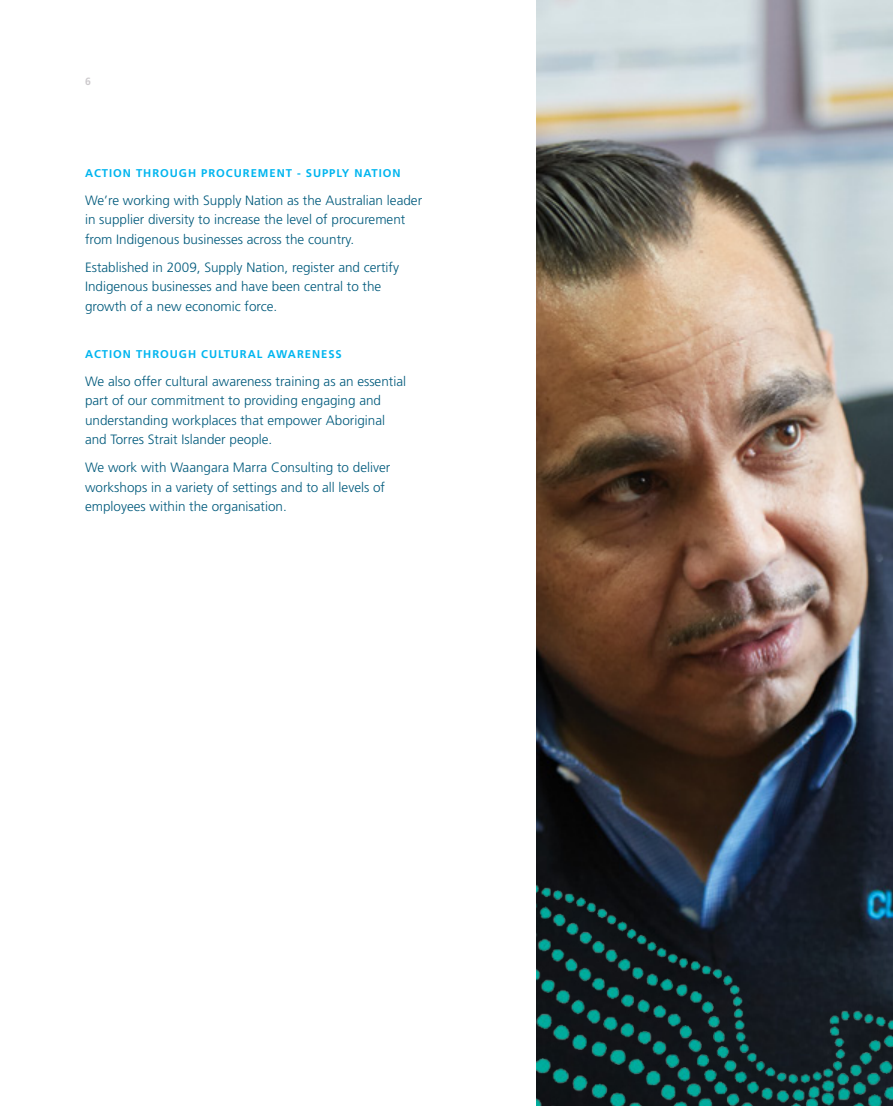
<style>
.page{position:relative;width:893px;height:1106px;background:#fff}
.page>*{position:absolute;margin:0;border:0;box-sizing:border-box;transform-origin:0 0}
.t1{font:300 13.5px/19.5px "Frutiger LT Std";color:#005a7c}
.t2{font:700 11.25px "Frutiger LT Std";letter-spacing:.085em;color:#00b5ef}
.t3{font:700 10.5px "Frutiger LT Std";color:#cdcacd}
</style>
<div class="page">
<img style="left:537px;top:0;width:356px;height:581px">
<img style="left:537px;top:581px;width:356px;height:525px">
<p class="t3" style="left:85px;top:75px;width:7px">6</p>
<p class="t2" style="left:85px;top:166px;width:317px">ACTION THROUGH PROCUREMENT - SUPPLY NATION</p>
<p class="t1" style="left:85px;top:191px;width:339px">We’re working with Supply Nation as the Australian leader in supplier diversity to increase the level of procurement from Indigenous businesses across the country.</p>
<p class="t1" style="left:85px;top:257px;width:316px">Established in 2009, Supply Nation, register and certify<br>Indigenous businesses and have been central to the growth of a new economic force.</p>
<p class="t2" style="left:85px;top:347px;width:258px">ACTION THROUGH CULTURAL AWARENESS</p>
<p class="t1" style="left:85px;top:372px;width:323px">We also offer cultural awareness training as an essential part of our commitment to providing engaging and understanding workplaces that empower Aboriginal and Torres Strait Islander people.</p>
<p class="t1" style="left:85px;top:458px;width:307px">We work with Waangara Marra Consulting to deliver workshops in a variety of settings and to all levels of employees within the organisation.</p>
</div>
